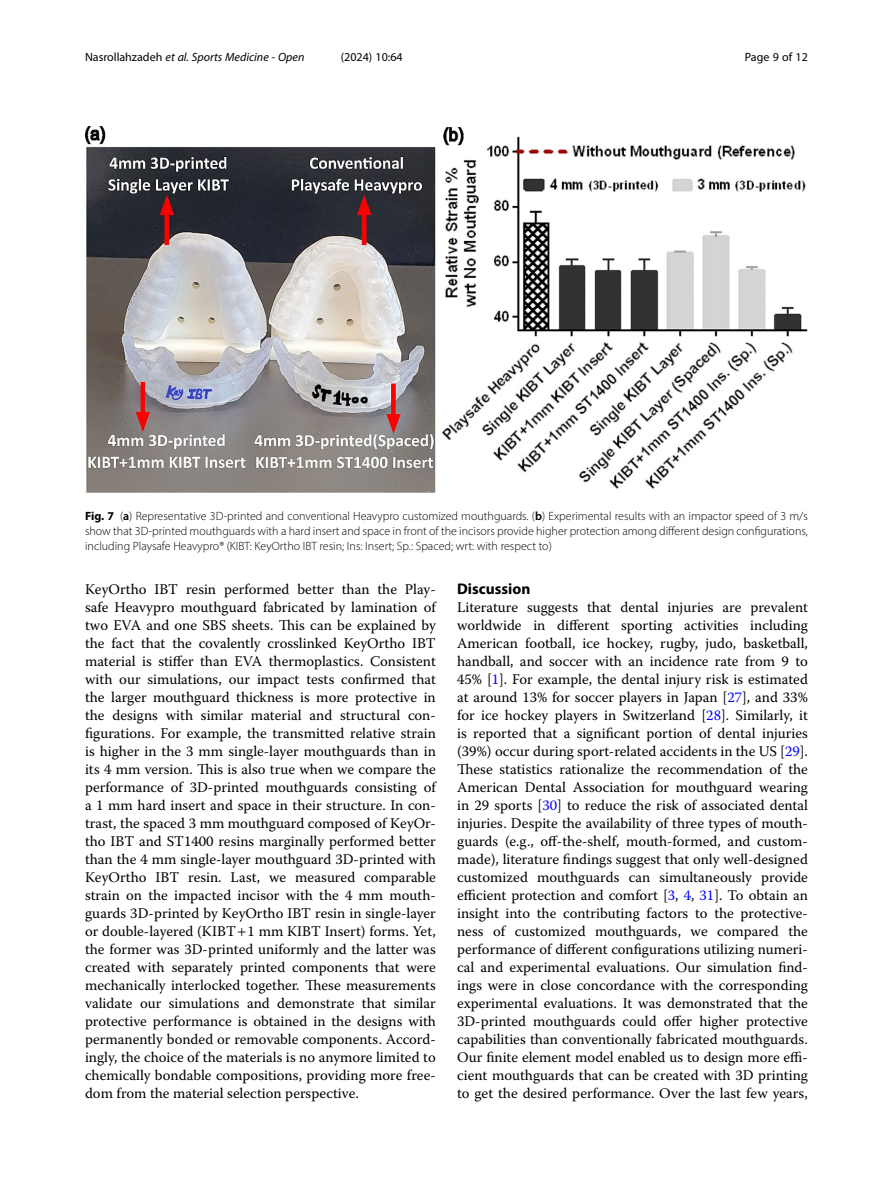
<style>
.page{position:relative;width:893px;height:1191px;background:#fff}
.page>*{position:absolute;margin:0;border:0;box-sizing:border-box;transform-origin:0 0}
.Head_1{font:700 15.45px "Myriad Pro";color:#000}
.Body_Text{font:14.7px/18px "Warnock Pro";color:#000;text-align:justify}
.Body_Text_Indent{font:14.7px/18px "Warnock Pro";color:#000;text-align:justify}
.Figure_Caption{font:300 12px/15px "Myriad Pro";color:#000;text-align:justify}
.t1{font:italic 12px "Myriad Pro";color:#000}
.t2{font:12px "Myriad Pro";color:#000}
.s1{font-style:normal}
.s2{font-weight:700}
.s3{font-weight:600}
.s4{color:#00f}
</style>
<div class="page">
<img style="left:85px;top:126px;width:723px;height:366px">
<p class="t1" style="left:85px;top:50px;width:221px"><span class="s1">Nasrollahzadeh</span> et al. Sports Medicine - Open</p>
<p class="t2" style="left:341px;top:50px;width:63px">(2024) 10:64</p>
<p class="t2" style="left:745px;top:50px;width:65px">Page 9 of 12</p>
<p class="Figure_Caption" style="left:85px;top:508px;width:724px"><span class="s2">Fig. 7</span> (<span class="s3">a</span>) Representative 3D-printed and conventional Heavypro customized mouthguards. (<span class="s3">b</span>) Experimental results with an impactor speed of 3 m/s show that 3D-printed mouthguards with a hard insert and space in front of the incisors provide higher protection among different design configurations, including Playsafe Heavypro® (KIBT: KeyOrtho IBT resin; Ins: Insert; Sp.: Spaced; wrt: with respect to)</p>
<p class="Body_Text_Indent" style="left:85px;top:580px;width:352px">KeyOrtho IBT resin performed better than the Play&shy;safe Heavypro mouthguard fabricated by lamination of two EVA and one SBS sheets. This can be explained by the fact that the covalently crosslinked KeyOrtho IBT material is stiffer than EVA thermoplastics. Consistent with our simulations, our impact tests confirmed that the larger mouthguard thickness is more protective in the designs with similar material and structural con&shy;figurations. For example, the transmitted relative strain is higher in the 3 mm single-layer mouthguards than in its 4 mm version. This is also true when we compare the performance of 3D-printed mouthguards consisting of a 1 mm hard insert and space in their structure. In con&shy;trast, the spaced 3 mm mouthguard composed of KeyOr&shy;tho IBT and ST1400 resins marginally performed better than the 4 mm single-layer mouthguard 3D-printed with KeyOrtho IBT resin. Last, we measured comparable strain on the impacted incisor with the 4 mm mouth&shy;guards 3D-printed by KeyOrtho IBT resin in single-layer or double-layered (KIBT 1 mm KIBT Insert) forms. Yet, the former was 3D-printed uniformly and the latter was created with separately printed components that were mechanically interlocked together. These measurements validate our simulations and demonstrate that similar protective performance is obtained in the designs with permanently bonded or removable components. Accord&shy;ingly, the choice of the materials is no anymore limited to chemically bondable compositions, providing more free&shy;dom from the material selection perspective.</p>
<p class="Head_1" style="left:457px;top:579px;width:75px">Discussion</p>
<p class="Body_Text" style="left:457px;top:598px;width:352px">Literature suggests that dental injuries are prevalent worldwide in different sporting activities including American football, ice hockey, rugby, judo, basketball, handball, and soccer with an incidence rate from 9 to 45% [<span class="s4">1</span>]. For example, the dental injury risk is estimated at around 13% for soccer players in Japan [<span class="s4">27</span>], and 33% for ice hockey players in Switzerland [<span class="s4">28</span>]. Similarly, it is reported that a significant portion of dental injuries (39%) occur during sport-related accidents in the US [<span class="s4">29</span>].<br>These statistics rationalize the recommendation of the American Dental Association for mouthguard wearing in 29 sports [<span class="s4">30</span>] to reduce the risk of associated dental injuries. Despite the availability of three types of mouth&shy;guards (e.g., off-the-shelf, mouth-formed, and custom&shy;made), literature findings suggest that only well-designed customized mouthguards can simultaneously provide efficient protection and comfort [<span class="s4">3</span>, <span class="s4">4</span>, <span class="s4">31</span>]. To obtain an insight into the contributing factors to the protective&shy;ness of customized mouthguards, we compared the performance of different configurations utilizing numeri&shy;cal and experimental evaluations. Our simulation find&shy;ings were in close concordance with the corresponding experimental evaluations. It was demonstrated that the 3D-printed mouthguards could offer higher protective capabilities than conventionally fabricated mouthguards.<br>Our finite element model enabled us to design more effi&shy;cient mouthguards that can be created with 3D printing to get the desired performance. Over the last few years,</p>
</div>
